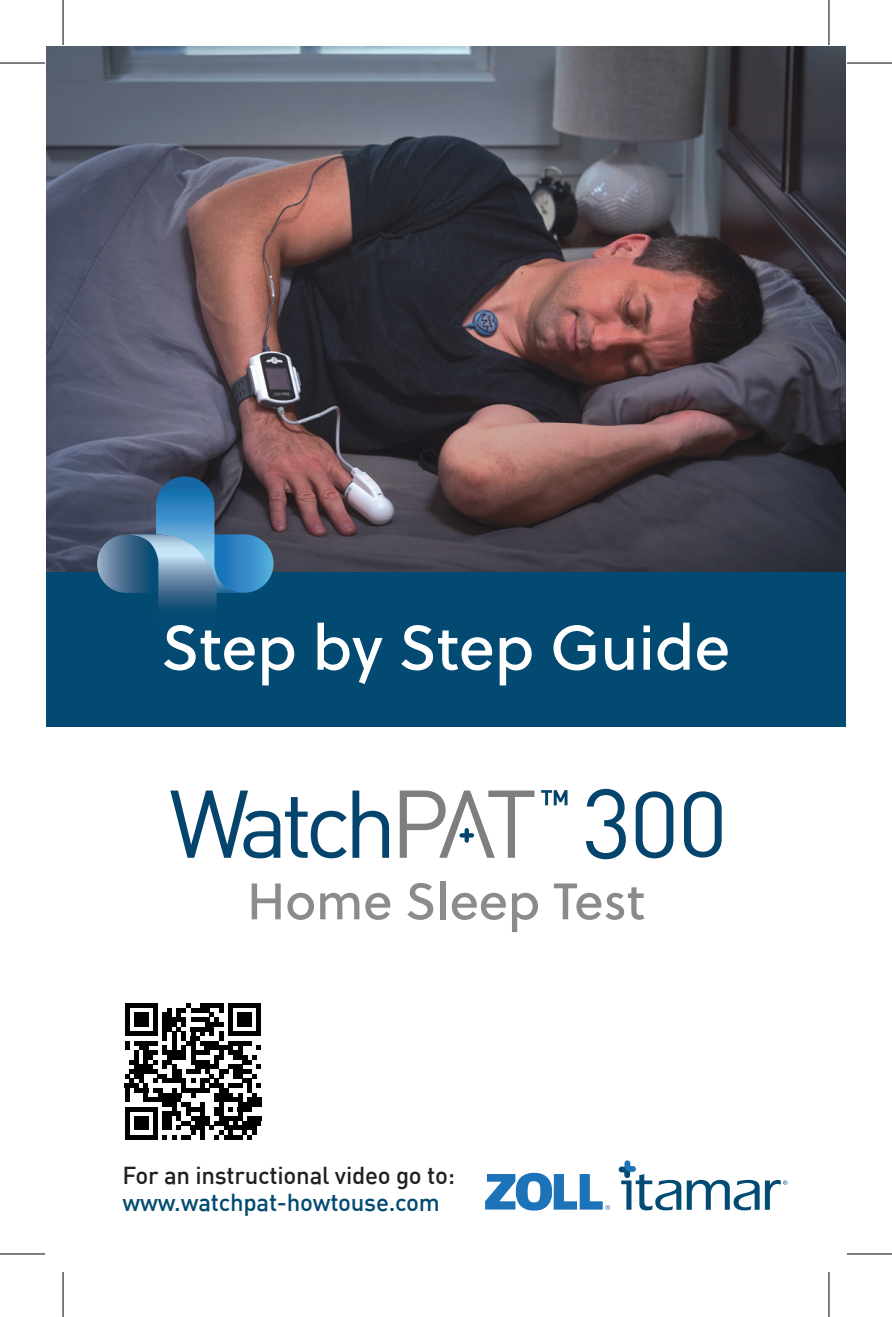
<style>
.page{position:relative;width:892px;height:1317px;background:#fff}
.page>*{position:absolute;margin:0;border:0;box-sizing:border-box;transform-origin:0 0}
.t1{font:62.7px "Soleil Bk";color:#fff}
.t2{font:51.3px "Soleil Bk";color:#79797a}
.t3{font:500 24px "DIN";letter-spacing:-.01em;color:#231f20}
.t4{font:500 24px "DIN";letter-spacing:-.01em;color:#034a72}
</style>
<div class="page">
<img style="left:46px;top:46px;width:799px;height:526px">
<div style="left:46px;top:572px;width:799px;height:154px;background:#034a72"></div>
<svg style="left:399px;top:790px;width:135px;height:67px"></svg>
<svg style="left:170px;top:790px;width:219px;height:68px"></svg>
<svg style="left:459px;top:833px;width:15px;height:4px"></svg>
<div style="left:464px;top:828px;width:5px;height:14px;background:#05456d;border-radius:2px"></div>
<svg style="left:541px;top:790px;width:26px;height:15px"></svg>
<svg style="left:635px;top:791px;width:38px;height:67px"></svg>
<svg style="left:684px;top:791px;width:37px;height:66px"></svg>
<svg style="left:586px;top:789px;width:39px;height:70px"></svg>
<svg style="left:97px;top:476px;width:176px;height:132px;background:#426b8e"></svg>
<svg style="left:125px;top:1003px;width:136px;height:136px"></svg>
<svg style="left:485px;top:1172px;width:125px;height:38px"></svg>
<svg style="left:618px;top:1160px;width:169px;height:50px"></svg>
<svg style="left:829px;top:0;width:1px;height:45px"></svg>
<svg style="left:829px;top:1272px;width:1px;height:45px"></svg>
<hr style="left:0;top:62px;width:45px;height:2px;background:#000">
<hr style="left:846px;top:62px;width:45px;height:2px;background:#000">
<hr style="left:0;top:1253px;width:45px;height:1px;background:#000">
<hr style="left:846px;top:1253px;width:45px;height:1px;background:#000">
<hr style="left:62px;top:0;width:2px;height:45px;background:#000">
<hr style="left:62px;top:1272px;width:2px;height:45px;background:#000">
<hr style="left:828px;top:0;width:1px;height:45px;background:#000">
<hr style="left:828px;top:1272px;width:1px;height:45px;background:#000">
<p class="t1" style="left:161px;top:600px;width:570px">Step by Step Guide</p>
<h2 class="t2" style="left:247px;top:862px;width:399px">Home Sleep Test</h2>
<p class="t3" style="left:123px;top:1160px;width:334px">For an instructional video go to:</p>
<p class="t4" style="left:123px;top:1187px;width:319px">www.watchpat-howtouse.com</p>
</div>
